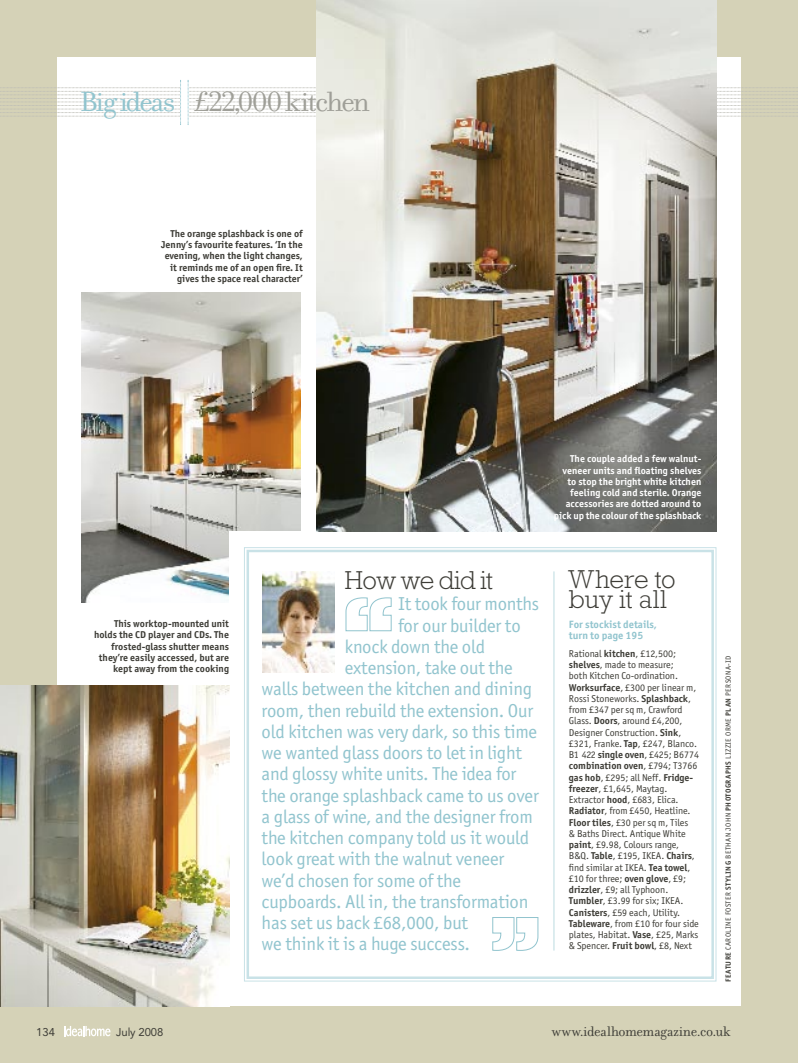
<style>
.page{position:relative;width:798px;height:1063px;background:#fff}
.page>*{position:absolute;margin:0;border:0;box-sizing:border-box;transform-origin:0 0}
.t1{font:30px "Filosofia Regular Lining";letter-spacing:-.065em;color:#9f9f98;scale:1.06 1}
.t2{font:30px "Filosofia Regular Lining";letter-spacing:-.07em;color:#91c4ce;scale:1.06 1}
.m_i_-_SUBHEAD{font:300 26.25px/20px "Rockwell";letter-spacing:-.01em;color:#3d3c36}
.B_-_SELL_SANS_15PT{font:18.75px "Officina Sans";letter-spacing:-.01em;color:#91c4ce}
.t3{font:15px "Filosofia Regular Lining";letter-spacing:-.005em;color:#3d3c36}
.t4{font:11.25px "Avenir";letter-spacing:-.01em;color:#3d3c36}
.A_-_CAPTION_BOLD{font:700 10.62px/11.2px "Officina Sans";color:#91c4ce}
.t5{font:10px/11.2px "Officina Sans";letter-spacing:-.005em;color:#3d3c36}
.t6{font:700 10px/11.2px "Officina Sans";color:#3d3c36;text-align:right}
.t7{font:700 10px/11.2px "Officina Sans";color:#fff;text-align:right}
.t8{font:7.5px "Officina Sans";letter-spacing:.05em;color:#3d3c36}
.s1{font-weight:700}
</style>
<div class="page">
<div style="left:0;top:30px;width:57px;height:1027px;background:#d5d2b7"></div>
<div style="left:741px;top:18px;width:56px;height:1025px;background:#d5d2b7"></div>
<div style="left:0;top:0;width:797px;height:57px;background:#d5d2b7"></div>
<div style="left:0;top:1006px;width:797px;height:57px;background:#d5d2b7"></div>
<svg style="left:0;top:80px;width:798px;height:44px"></svg>
<img style="left:81px;top:293px;width:219px;height:310px">
<div style="left:229px;top:532px;width:219px;height:293px;background:#fff"></div>
<svg style="left:244px;top:547px;width:472px;height:435px"></svg>
<div style="left:246px;top:550px;width:467px;height:429px;border:2px solid #c9e2e7"></div>
<img style="left:316px;top:0;width:400px;height:532px">
<hr style="left:553px;top:571px;width:1px;height:380px;background:#c9e2e7">
<svg style="left:345px;top:597px;width:47px;height:34px"></svg>
<svg style="left:492px;top:917px;width:46px;height:34px"></svg>
<img style="left:0;top:685px;width:229px;height:321px">
<img style="left:262px;top:571px;width:72px;height:101px">
<svg style="left:64px;top:1026px;width:46px;height:10px"></svg>
<p class="t2" style="left:80px;top:85px;width:92px">Big ideas</p>
<p class="t1" style="left:194px;top:85px;width:167px">£22,000 kitchen</p>
<p class="t6" style="left:161px;top:228px;width:143px">The orange splashback is one of<br>Jenny’s favourite features. ‘In the evening, when the light changes, it reminds me of an open fire. It gives the space real character’</p>
<p class="t6" style="left:94px;top:618px;width:136px">This worktop-mounted unit holds the CD player and CDs. The frosted-glass shutter means they’re easily accessed, but are kept away from the cooking</p>
<p class="t7" style="left:553px;top:453px;width:149px">The couple added a few walnut&shy;veneer units and floating shelves to stop the bright white kitchen feeling cold and sterile. Orange accessories are dotted around to pick up the colour of the splashback</p>
<p class="m_i_-_SUBHEAD" style="left:345px;top:570px;width:149px">How we did it</p>
<p class="B_-_SELL_SANS_15PT" style="left:398px;top:593px;width:142px">It took four months</p>
<p class="B_-_SELL_SANS_15PT" style="left:398px;top:614px;width:124px">for our builder to</p>
<p class="B_-_SELL_SANS_15PT" style="left:345px;top:636px;width:142px">knock down the old</p>
<p class="B_-_SELL_SANS_15PT" style="left:345px;top:657px;width:169px">extension, take out the</p>
<p class="B_-_SELL_SANS_15PT" style="left:261px;top:678px;width:272px">walls between the kitchen and dining</p>
<p class="B_-_SELL_SANS_15PT" style="left:261px;top:699px;width:273px">room, then rebuild the extension. Our</p>
<p class="B_-_SELL_SANS_15PT" style="left:261px;top:721px;width:277px">old kitchen was very dark, so this time</p>
<p class="B_-_SELL_SANS_15PT" style="left:261px;top:742px;width:262px">we wanted glass doors to let in light</p>
<p class="B_-_SELL_SANS_15PT" style="left:261px;top:763px;width:256px">and glossy white units. The idea for</p>
<p class="B_-_SELL_SANS_15PT" style="left:261px;top:784px;width:279px">the orange splashback came to us over</p>
<p class="B_-_SELL_SANS_15PT" style="left:261px;top:806px;width:273px">a glass of wine, and the designer from</p>
<p class="B_-_SELL_SANS_15PT" style="left:261px;top:827px;width:269px">the kitchen company told us it would</p>
<p class="B_-_SELL_SANS_15PT" style="left:261px;top:848px;width:244px">look great with the walnut veneer</p>
<p class="B_-_SELL_SANS_15PT" style="left:261px;top:869px;width:201px">we’d chosen for some of the</p>
<p class="B_-_SELL_SANS_15PT" style="left:261px;top:891px;width:268px">cupboards. All in, the transformation</p>
<p class="B_-_SELL_SANS_15PT" style="left:261px;top:912px;width:208px">has set us back £68,000, but</p>
<p class="B_-_SELL_SANS_15PT" style="left:261px;top:933px;width:210px">we think it is a huge success.</p>
<p class="m_i_-_SUBHEAD" style="left:568px;top:569px;width:108px">Where to buy it all</p>
<p class="A_-_CAPTION_BOLD" style="left:568px;top:619px;width:90px">For stockist details, turn to page 195</p>
<p class="t5" style="left:568px;top:648px;width:131px">Rational <span class="s1">kitchen</span>, £12,500; <span class="s1">shelves</span>, made to measure;<br>both Kitchen Co-ordination.<br><span class="s1">Worksurface</span>, £300 per linear m,<br>Rossi Stoneworks. <span class="s1">Splashback</span>, from £347 per sq m, Crawford<br>Glass. <span class="s1">Doors</span>, around £4,200,<br>Designer Construction. <span class="s1">Sink</span>, £321, Franke. <span class="s1">Tap</span>, £247, Blanco.<br>B1 422 <span class="s1">single oven</span>, £425; B6774 <span class="s1">combination oven</span>, £794; T3766 <span class="s1">gas hob</span>, £295; all Neff. <span class="s1">Fridge&shy;freezer</span>, £1,645, Maytag.<br>Extractor <span class="s1">hood</span>, £683, Elica.<br><span class="s1">Radiator</span>, from £450, Heatline.<br><span class="s1">Floor tiles</span>, £30 per sq m, Tiles<br>&amp; Baths Direct. Antique White <span class="s1">paint</span>, £9.98, Colours range,<br>B&amp;Q. <span class="s1">Table</span>, £195, IKEA. <span class="s1">Chairs</span>, find similar at IKEA. <span class="s1">Tea towel</span>, £10 for three; <span class="s1">oven glove</span>, £9; <span class="s1">drizzler</span>, £9; all Typhoon.<br><span class="s1">Tumbler</span>, £3.99 for six; IKEA.<br><span class="s1">Canisters</span>, £59 each, Utility.<br><span class="s1">Tableware</span>, from £10 for four side plates, Habitat. <span class="s1">Vase</span>, £25, Marks &amp; Spencer. <span class="s1">Fruit bowl</span>, £8, Next</p>
<p class="t8" style="left:723px;top:981px;width:327px;rotate:-90deg"><span class="s1">FEATURE</span> CAROLINE FOSTER <span class="s1">STYLING</span> BETHAN JOHN <span class="s1">PHOTOGRAPHS</span> LIZZIE ORME <span class="s1">PLAN</span> PERSONA-ID</p>
<p class="t4" style="left:36px;top:1026px;width:20px">134</p>
<p class="t4" style="left:116px;top:1025px;width:49px">July 2008</p>
<p class="t3" style="left:551px;top:1023px;width:180px">www.idealhomemagazine.co.uk</p>
</div>
